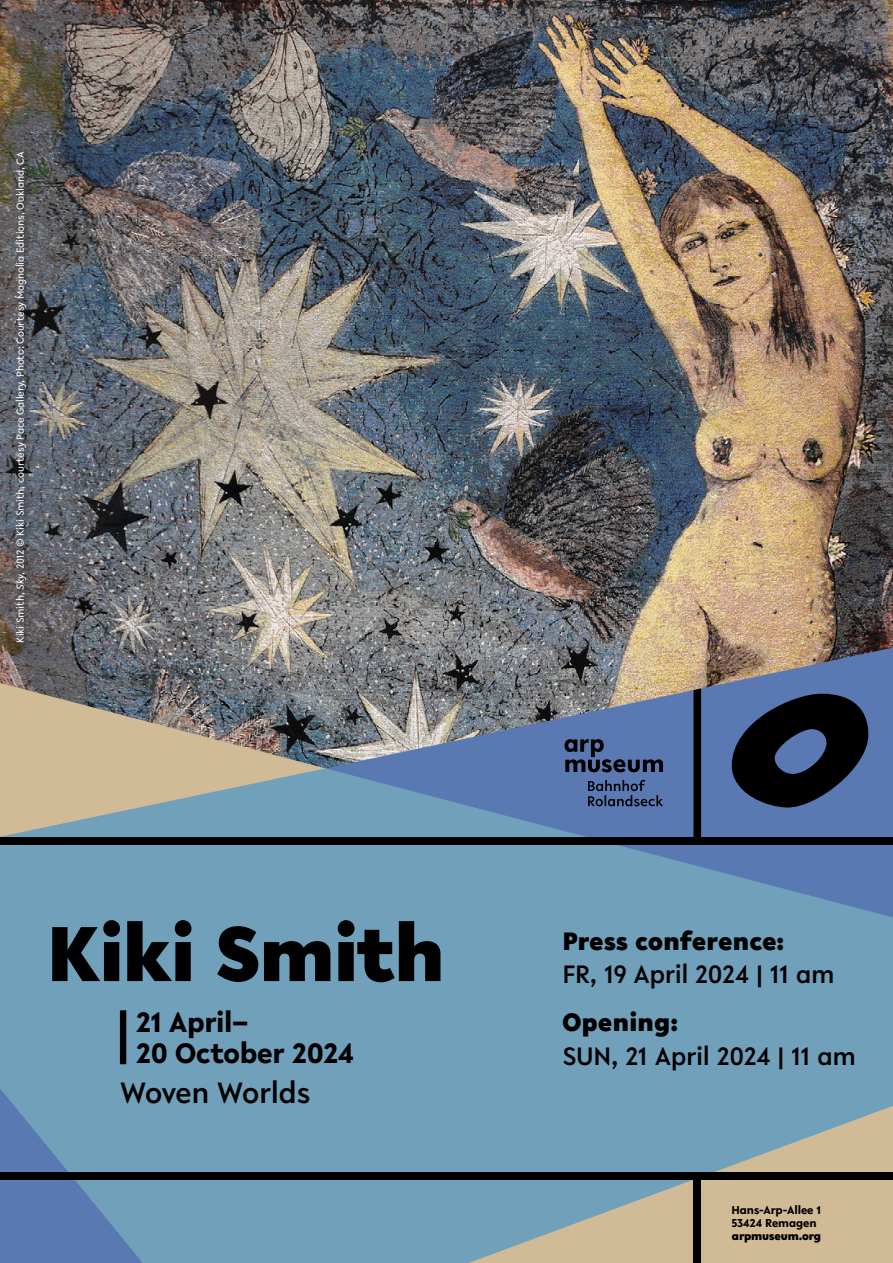
<style>
.page{position:relative;width:893px;height:1263px;background:#fff}
.page>*{position:absolute;margin:0;border:0;box-sizing:border-box;transform-origin:0 0}
.t1{font:900 83.25px "Lelo";letter-spacing:-.01em;color:#000}
.t2{font:500 31.5px "Lelo";letter-spacing:-.01em;color:#000}
.t3{font:700 30.15px/30.2px "Lelo";letter-spacing:-.01em;color:#000}
.t4{font:500 27px "Lelo";letter-spacing:-.02em;color:#000}
.t5{font:900 27px "Lelo";letter-spacing:.015em;color:#000}
.t6{font:700 12.3px/13.4px "Lelo";letter-spacing:-.01em;color:#000}
.t7{font:900 12.3px "Lelo";letter-spacing:-.005em;color:#000}
.t8{font:10.95px "Lelo";letter-spacing:-.015em;color:#fff}
.s1{font-style:italic}
</style>
<div class="page">
<img style="left:0;top:0;width:893px;height:683px">
<svg style="left:0;top:683px;width:893px;height:580px;background:#7fa1b1"></svg>
<svg style="left:326px;top:648px;width:567px;height:269px;background:#6d87a5"></svg>
<svg style="left:0;top:1088px;width:143px;height:175px;background:#648bb4"></svg>
<div style="left:14px;top:149px;width:19px;height:500px;background:#000;opacity:.6"></div>
<div style="left:120px;top:1010px;width:6px;height:54px;background:#000"></div>
<div style="left:0;top:1172px;width:893px;height:7px;background:#000"></div>
<div style="left:693px;top:1179px;width:8px;height:84px;background:#000"></div>
<div style="left:0;top:837px;width:893px;height:7px;background:#000"></div>
<svg style="left:693px;top:688px;width:8px;height:149px"></svg>
<svg style="left:588px;top:780px;width:75px;height:26px;background:#425882"></svg>
<svg style="left:565px;top:739px;width:98px;height:33px;background:#3d5178"></svg>
<svg style="left:732px;top:694px;width:136px;height:113px;background:#202b40"></svg>
<p class="t8" style="left:13px;top:643px;width:493px;rotate:-90deg">Kiki Smith, <span class="s1">Sky</span>, 2012 © Kiki Smith, courtesy Pace Gallery, Photo: Courtesy Magnolia Editions, Oakland, CA</p>
<h1 class="t1" style="left:47px;top:895px;width:400px">Kiki Smith</h1>
<h3 class="t3" style="left:136px;top:1007px;width:220px">21 April–<br>20 October 2024</h3>
<h2 class="t2" style="left:121px;top:1071px;width:191px">Woven Worlds</h2>
<h3 class="t5" style="left:562px;top:922px;width:223px">Press conference:</h3>
<h3 class="t4" style="left:562px;top:956px;width:274px">FR, 19 April 2024 | 11 am</h3>
<h3 class="t5" style="left:562px;top:1004px;width:117px">Opening:</h3>
<h3 class="t4" style="left:562px;top:1038px;width:295px">SUN, 21 April 2024 | 11 am</h3>
<p class="t6" style="left:731px;top:1202px;width:91px">Hans-Arp-Allee 1<br>53424 Remagen</p>
<p class="t7" style="left:732px;top:1227px;width:91px">arpmuseum.org</p>
</div>
